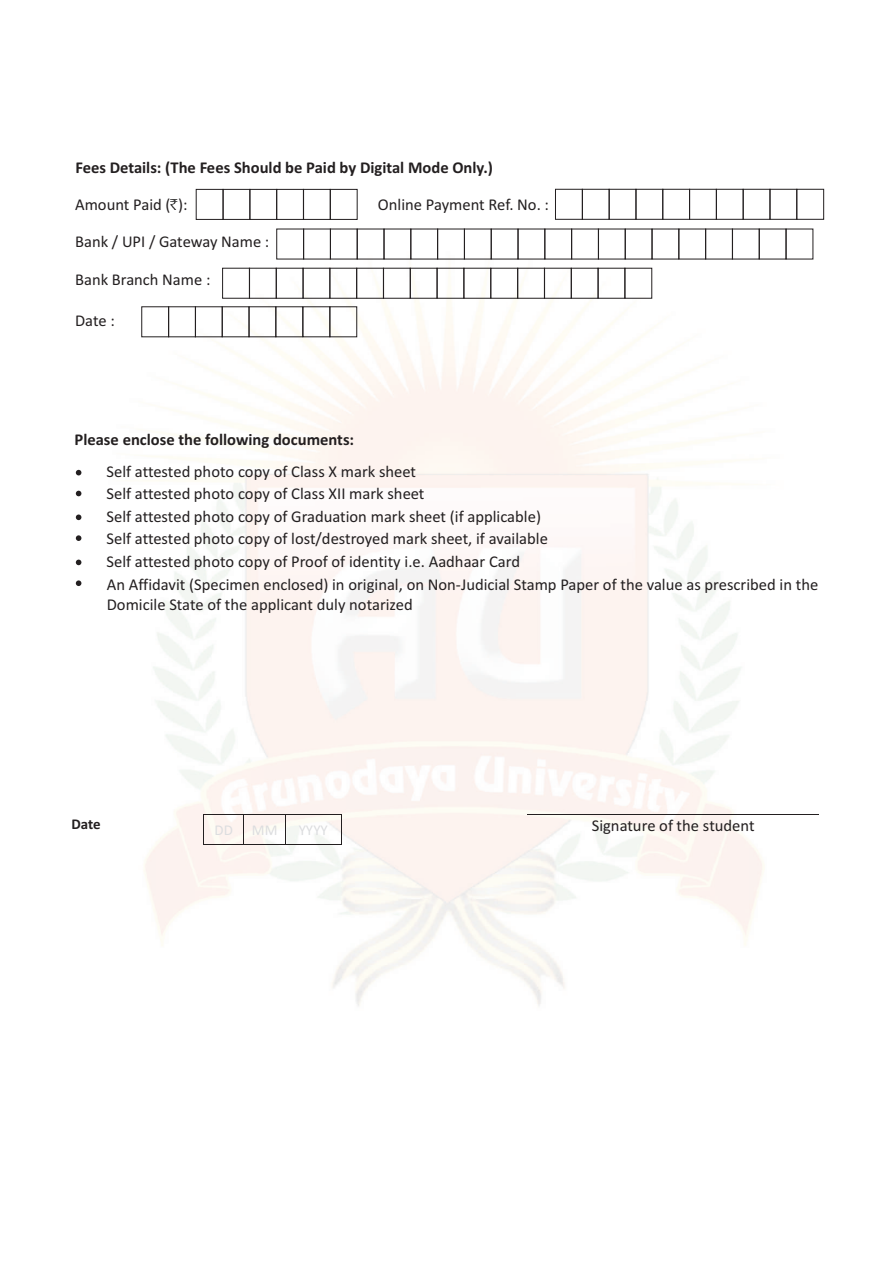
<style>
.page{position:relative;width:893px;height:1262px;background:#fff}
.page>*{position:absolute;margin:0;border:0;box-sizing:border-box;transform-origin:0 0}
.t1{font:16.5px/22.5px "Calibri";color:#231f20}
.t2{font:700 16.5px "Calibri";color:#231f20}
.t3{font:15px "Calibri";color:#dcdddf}
.t4{font:700 15px "Calibri";color:#231f20}
</style>
<div class="page">
<img style="left:141px;top:259px;width:643px;height:747px">
<hr style="left:205px;top:814px;width:38px;height:1px;background:#231f20">
<hr style="left:244px;top:814px;width:41px;height:1px;background:#231f20">
<hr style="left:287px;top:814px;width:53px;height:1px;background:#231f20">
<hr style="left:527px;top:814px;width:81px;height:1px;background:#231f20">
<hr style="left:609px;top:814px;width:80px;height:1px;background:#231f20">
<hr style="left:689px;top:814px;width:129px;height:1px;background:#231f20">
<svg style="left:203px;top:814px;width:2px;height:31px"></svg>
<hr style="left:204px;top:844px;width:39px;height:1px;background:#231f20">
<svg style="left:243px;top:814px;width:1px;height:31px"></svg>
<hr style="left:244px;top:844px;width:41px;height:1px;background:#231f20">
<svg style="left:285px;top:814px;width:2px;height:31px"></svg>
<hr style="left:286px;top:844px;width:54px;height:1px;background:#231f20">
<svg style="left:340px;top:814px;width:1px;height:31px"></svg>
<svg style="left:76px;top:470px;width:5px;height:5px"></svg>
<svg style="left:76px;top:491px;width:5px;height:5px"></svg>
<svg style="left:76px;top:514px;width:5px;height:6px"></svg>
<svg style="left:76px;top:535px;width:5px;height:6px"></svg>
<svg style="left:76px;top:559px;width:5px;height:6px"></svg>
<svg style="left:76px;top:580px;width:5px;height:6px"></svg>
<svg style="left:171px;top:199px;width:7px;height:10px"></svg>
<div style="left:196px;top:189px;width:27px;height:31px;border:1px solid #231f20"></div>
<div style="left:222px;top:189px;width:28px;height:31px;border:1px solid #231f20"></div>
<div style="left:249px;top:189px;width:28px;height:31px;border:1px solid #231f20"></div>
<div style="left:276px;top:189px;width:28px;height:31px;border:1px solid #231f20"></div>
<div style="left:303px;top:189px;width:28px;height:31px;border:1px solid #231f20"></div>
<div style="left:330px;top:189px;width:27px;height:31px;border:1px solid #231f20"></div>
<div style="left:141px;top:306px;width:28px;height:31px;border:1px solid #231f20"></div>
<div style="left:168px;top:306px;width:28px;height:31px;border:1px solid #231f20"></div>
<div style="left:195px;top:306px;width:28px;height:31px;border:1px solid #231f20"></div>
<div style="left:222px;top:306px;width:27px;height:31px;border:1px solid #231f20"></div>
<div style="left:248px;top:306px;width:28px;height:31px;border:1px solid #231f20"></div>
<div style="left:275px;top:306px;width:28px;height:31px;border:1px solid #231f20"></div>
<div style="left:302px;top:306px;width:28px;height:31px;border:1px solid #231f20"></div>
<div style="left:329px;top:306px;width:28px;height:31px;border:1px solid #231f20"></div>
<div style="left:555px;top:189px;width:28px;height:31px;border:1px solid #231f20"></div>
<div style="left:582px;top:189px;width:27px;height:31px;border:1px solid #231f20"></div>
<div style="left:608px;top:189px;width:28px;height:31px;border:1px solid #231f20"></div>
<div style="left:635px;top:189px;width:28px;height:31px;border:1px solid #231f20"></div>
<div style="left:662px;top:189px;width:28px;height:31px;border:1px solid #231f20"></div>
<div style="left:689px;top:189px;width:27px;height:31px;border:1px solid #231f20"></div>
<div style="left:715px;top:189px;width:28px;height:31px;border:1px solid #231f20"></div>
<div style="left:742px;top:189px;width:28px;height:31px;border:1px solid #231f20"></div>
<div style="left:769px;top:189px;width:28px;height:31px;border:1px solid #231f20"></div>
<div style="left:796px;top:189px;width:28px;height:31px;border:1px solid #231f20"></div>
<div style="left:490px;top:268px;width:28px;height:31px;border:1px solid #231f20"></div>
<div style="left:517px;top:268px;width:28px;height:31px;border:1px solid #231f20"></div>
<div style="left:544px;top:268px;width:27px;height:31px;border:1px solid #231f20"></div>
<div style="left:570px;top:268px;width:28px;height:31px;border:1px solid #231f20"></div>
<div style="left:597px;top:268px;width:28px;height:31px;border:1px solid #231f20"></div>
<div style="left:624px;top:268px;width:28px;height:31px;border:1px solid #231f20"></div>
<div style="left:222px;top:268px;width:28px;height:31px;border:1px solid #231f20"></div>
<div style="left:249px;top:268px;width:28px;height:31px;border:1px solid #231f20"></div>
<div style="left:276px;top:268px;width:27px;height:31px;border:1px solid #231f20"></div>
<div style="left:302px;top:268px;width:28px;height:31px;border:1px solid #231f20"></div>
<div style="left:329px;top:268px;width:28px;height:31px;border:1px solid #231f20"></div>
<div style="left:356px;top:268px;width:28px;height:31px;border:1px solid #231f20"></div>
<div style="left:383px;top:268px;width:28px;height:31px;border:1px solid #231f20"></div>
<div style="left:410px;top:268px;width:27px;height:31px;border:1px solid #231f20"></div>
<div style="left:436px;top:268px;width:28px;height:31px;border:1px solid #231f20"></div>
<div style="left:463px;top:268px;width:28px;height:31px;border:1px solid #231f20"></div>
<div style="left:276px;top:228px;width:28px;height:31px;border:1px solid #231f20"></div>
<div style="left:303px;top:228px;width:28px;height:31px;border:1px solid #231f20"></div>
<div style="left:330px;top:228px;width:28px;height:31px;border:1px solid #231f20"></div>
<div style="left:357px;top:228px;width:27px;height:31px;border:1px solid #231f20"></div>
<div style="left:383px;top:228px;width:28px;height:31px;border:1px solid #231f20"></div>
<div style="left:410px;top:228px;width:28px;height:31px;border:1px solid #231f20"></div>
<div style="left:437px;top:228px;width:28px;height:31px;border:1px solid #231f20"></div>
<div style="left:464px;top:228px;width:27px;height:31px;border:1px solid #231f20"></div>
<div style="left:490px;top:228px;width:28px;height:31px;border:1px solid #231f20"></div>
<div style="left:517px;top:228px;width:28px;height:31px;border:1px solid #231f20"></div>
<div style="left:544px;top:228px;width:28px;height:31px;border:1px solid #231f20"></div>
<div style="left:571px;top:228px;width:28px;height:31px;border:1px solid #231f20"></div>
<div style="left:598px;top:228px;width:27px;height:31px;border:1px solid #231f20"></div>
<div style="left:624px;top:228px;width:28px;height:31px;border:1px solid #231f20"></div>
<div style="left:651px;top:228px;width:28px;height:31px;border:1px solid #231f20"></div>
<div style="left:678px;top:228px;width:28px;height:31px;border:1px solid #231f20"></div>
<div style="left:705px;top:228px;width:28px;height:31px;border:1px solid #231f20"></div>
<div style="left:732px;top:228px;width:27px;height:31px;border:1px solid #231f20"></div>
<div style="left:758px;top:228px;width:28px;height:31px;border:1px solid #231f20"></div>
<div style="left:785px;top:228px;width:28px;height:31px;border:1px solid #231f20"></div>
<p class="t2" style="left:75px;top:161px;width:419px">Fees Details: (The Fees Should be Paid by Digital Mode Only.)</p>
<p class="t1" style="left:75px;top:194px;width:114px">Amount Paid ( ):</p>
<p class="t1" style="left:75px;top:232px;width:196px">Bank / UPI / Gateway Name :</p>
<p class="t1" style="left:75px;top:270px;width:137px">Bank Branch Name :</p>
<p class="t1" style="left:75px;top:310px;width:41px">Date :</p>
<p class="t1" style="left:378px;top:194px;width:173px">Online Payment Ref. No. :</p>
<p class="t2" style="left:75px;top:432px;width:281px">Please enclose the following documents:</p>
<p class="t1" style="left:106px;top:461px;width:443px">Self attested photo copy of Class X mark sheet<br>Self attested photo copy of Class XII mark sheet<br>Self attested photo copy of Graduation mark sheet (if applicable)<br>Self attested photo copy of lost/destroyed mark sheet, if available Self attested photo copy of Proof of identity i.e. Aadhaar Card</p>
<p class="t1" style="left:107px;top:575px;width:713px;line-height:20.2px">An Affidavit (Specimen enclosed) in original, on Non-Judicial Stamp Paper of the value as prescribed in the<br>Domicile State of the applicant duly notarized</p>
<p class="t4" style="left:71px;top:818px;width:31px">Date</p>
<p class="t3" style="left:214px;top:823px;width:20px">DD</p>
<p class="t3" style="left:252px;top:823px;width:27px">MM</p>
<p class="t3" style="left:299px;top:823px;width:30px">YYYY</p>
<p class="t1" style="left:591px;top:815px;width:164px">Signature of the student</p>
</div>
